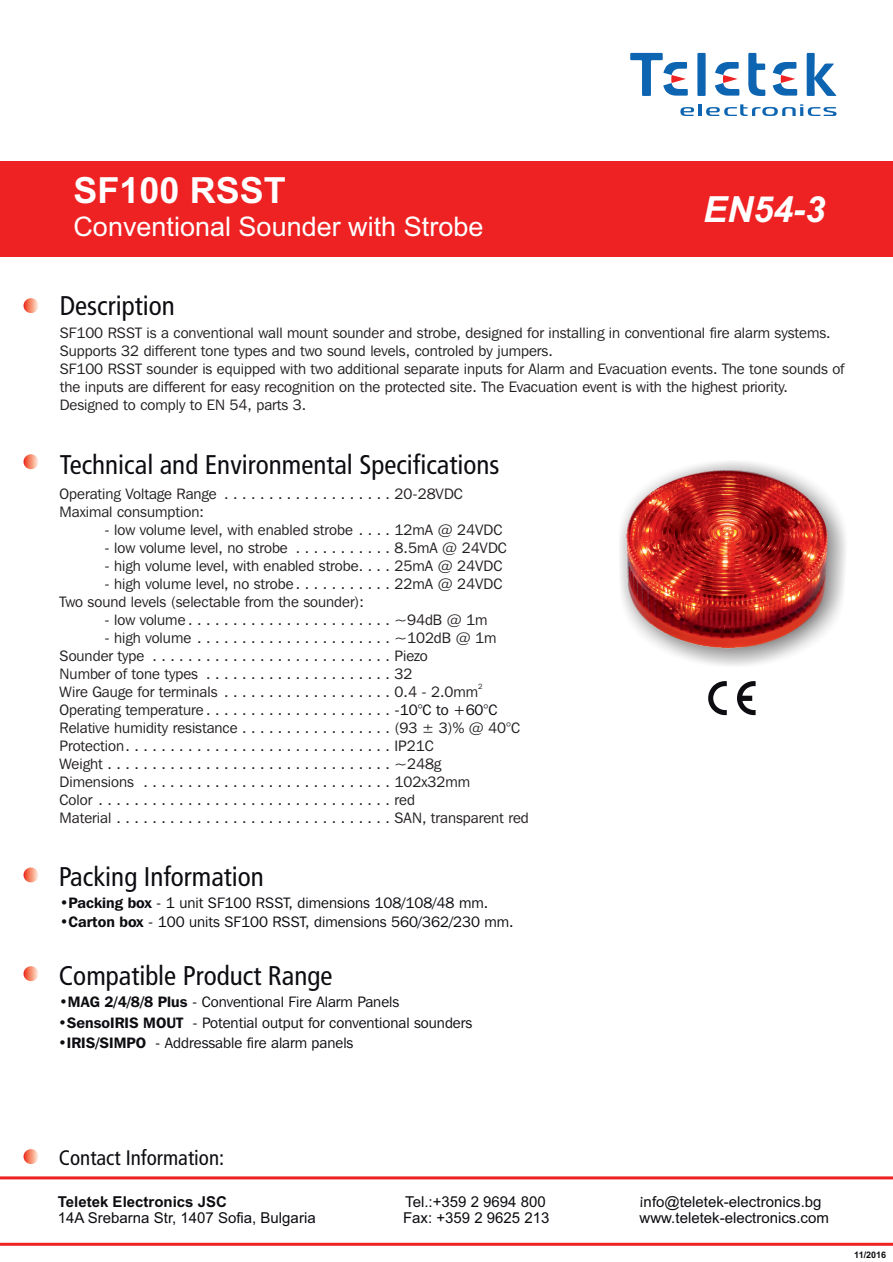
<style>
.page{position:relative;width:893px;height:1262px;background:#fff}
.page>*{position:absolute;margin:0;border:0;box-sizing:border-box;transform-origin:0 0}
.t1{font:700 36px "Arial";color:#fff}
.t2{font:italic 700 36px "Arial";color:#fff}
.t3{font:condensed 27px "Frutiger LT Std";color:#0d0c11}
.t4{font:27px "Arial";color:#fff}
.t5{font:condensed 21px "Frutiger LT Std";color:#0d0c11}
.t6{font:15px/18px "Franklin Gothic IT Cby BT";color:#231f20}
.t7{font:15px "Franklin Gothic IT Cby BT";color:#0d0c11}
.t8{font:15px/16.8px "Arial";color:#0d0c11}
.t9{font:700 15px "Arial";color:#0d0c11}
.t10{font:700 9px "Arial";color:#0d0c11}
.t11{font:7.5px "Franklin Gothic IT Cby BT";color:#231f20}
.s1{color:#0d0c11}
.s2{font-weight:600}
.s3{font-family:"HPPSG"}
</style>
<div class="page">
<svg style="left:680px;top:104px;width:156px;height:12px"></svg>
<div style="left:697px;top:53px;width:8px;height:43px;background:#0d65b2"></div>
<svg style="left:748px;top:53px;width:17px;height:43px"></svg>
<svg style="left:806px;top:53px;width:30px;height:43px"></svg>
<svg style="left:630px;top:53px;width:57px;height:43px"></svg>
<svg style="left:715px;top:62px;width:24px;height:34px"></svg>
<svg style="left:772px;top:62px;width:25px;height:34px"></svg>
<div style="left:0;top:161px;width:893px;height:96px;background:#ee2123"></div>
<svg style="left:737px;top:681px;width:18px;height:34px"></svg>
<svg style="left:708px;top:681px;width:18px;height:34px"></svg>
<svg style="left:24px;top:1149px;width:14px;height:15px"></svg>
<hr style="left:0;top:1176px;width:893px;height:3px;background:#ee2123">
<hr style="left:0;top:1242px;width:893px;height:3px;background:#ee2123">
<svg style="left:24px;top:298px;width:14px;height:15px"></svg>
<svg style="left:24px;top:867px;width:14px;height:15px"></svg>
<svg style="left:24px;top:454px;width:14px;height:15px"></svg>
<svg style="left:24px;top:966px;width:14px;height:15px"></svg>
<div style="left:610px;top:453px;width:245px;height:224px;background:#231f20;opacity:.71"></div>
<img style="left:619px;top:464px;width:217px;height:194px">
<h1 class="t1" style="left:74px;top:177px;width:214px">SF100 RSST</h1>
<h2 class="t4" style="left:73px;top:216px;width:411px">Conventional Sounder with Strobe</h2>
<h2 class="t3" style="left:60px;top:295px;width:116px">Description</h2>
<h1 class="t2" style="left:703px;top:195px;width:124px">EN54-3</h1>
<p class="t6" style="left:60px;top:325px;width:786px">SF100 RSST is a conventional wall mount sounder and strobe, designed for installing in conventional fire alarm systems.<br>Supports 32 different tone types and two sound levels, controled by jumpers.<br>SF100 RSST sounder is equipped with two additional separate inputs for Alarm and Evacuation events. The tone sounds of the inputs are different for easy recognition on the protected site. The Evacuation event is with the highest priority.<br>Designed to comply to EN 54, parts 3.</p>
<h2 class="t3" style="left:60px;top:453px;width:441px">Technical and Environmental Specifications</h2>
<p class="t6" style="left:60px;top:485px;width:405px">Operating Voltage Range . . . . . . . . . . . . . . . . . . . 20-28VDC<br>Maximal consumption:</p>
<p class="t6" style="left:104px;top:521px;width:399px">- low volume level, with enabled strobe . . . . 12mA @ 24VDC</p>
<p class="t6" style="left:104px;top:539px;width:404px">- low volume level, no strobe . . . . . . . . . . . 8.5mA @ 24VDC</p>
<p class="t6" style="left:104px;top:557px;width:399px">- high volume level, with enabled strobe. . . . 25mA @ 24VDC</p>
<p class="t6" style="left:60px;top:575px;width:444px;text-indent:45px">- high volume level, no strobe . . . . . . . . . . . 22mA @ 24VDC<br>Two sound levels (selectable from the sounder):</p>
<p class="t6" style="left:104px;top:611px;width:384px">- low volume.......................~94dB @ 1m</p>
<p class="t6" style="left:60px;top:629px;width:438px;text-indent:45px">- high volume......................~102dB @ 1m<br>Sounder type ...........................Piezo<br>Number of tone types .....................32</p>
<p class="t11" style="left:478px;top:683px;width:6px">2</p>
<p class="t6" style="left:60px;top:683px;width:470px">Wire Gauge for terminals . . . . . . . . . . . . . . . . . . . 0.4 - 2.0mm Operating temperature . . . . . . . . . . . . . . . . . . . . . <span class="s1">-10°C to +60°C </span>Relative humidity resistance . . . . . . . . . . . . . . . . . (93 ± 3)% @ 40°C Protection..............................IP21C Weight................................~248g<br>Dimensions ............................102x32mm<br>Color .................................red Material...............................SAN, transparent red</p>
<h2 class="t3" style="left:59px;top:865px;width:207px">Packing Information</h2>
<p class="t7" style="left:60px;top:897px;width:430px">•<span class="s2">Packing box</span> - 1 unit SF100 RSST, dimensions 108/108/48 mm.</p>
<p class="t7" style="left:60px;top:915px;width:455px">•<span class="s2">Carton box</span> - 100 units SF100 RSST, dimensions 560/362/230 mm.</p>
<h2 class="t3" style="left:59px;top:964px;width:275px">Compatible Product Range</h2>
<p class="t7" style="left:59px;top:996px;width:342px">•<span class="s2">MAG 2/4/8/8 Plus</span> - Conventional Fire Alarm Panels</p>
<p class="t7" style="left:58px;top:1016px;width:415px">•<span class="s2">SensoIRIS MOUT</span> - Potential output for conventional sounders</p>
<p class="t7" style="left:58px;top:1036px;width:297px">•<span class="s2">IRIS/SIMPO</span> - Addressable fire alarm panels</p>
<h3 class="t5" style="left:59px;top:1149px;width:167px">Contact Information:</h3>
<p class="t9" style="left:58px;top:1195px;width:170px">Teletek Electronics JSC</p>
<p class="t8" style="left:58px;top:1211px;width:259px">14A Srebarna Str, 1407 Sofia, Bulgaria</p>
<p class="t8" style="left:403px;top:1194px;width:148px">Tel.:+359 2 9694 800<br>Fax: +359 2 9625 213</p>
<p class="t8" style="left:639px;top:1194px;width:191px"><span class="s3">i</span>nfo@teletek-electronics.bg www.teletek-electronics.com</p>
<p class="t10" style="left:854px;top:1251px;width:34px">11/2016</p>
</div>
